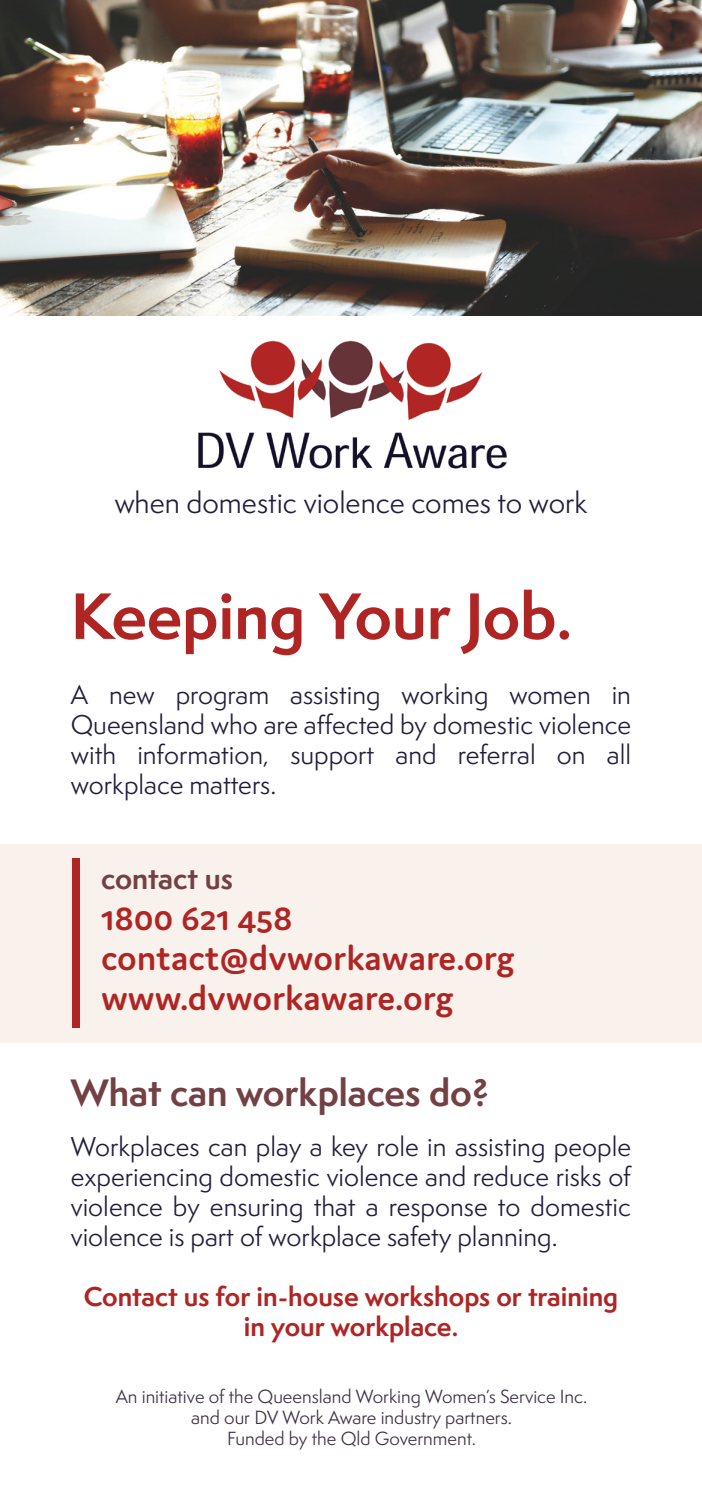
<style>
.page{position:relative;width:702px;height:1489px;background:#fff}
.page>*{position:absolute;margin:0;border:0;box-sizing:border-box;transform-origin:0 0}
.t1{font:700 60px "Semplicita Pro";color:#af2524}
.t2{font:600 37.5px "Domus";color:#af2524}
.t3{font:700 35px "Semplicita Pro";color:#734144}
.t4{font:27.5px "Semplicita Pro";color:#211d3d}
.t5{font:700 27.5px "Semplicita Pro";color:#734144}
.t6{font:25px/30px "Semplicita Pro";color:#211d3d;text-align:justify}
.t7{font:700 25px/30px "Semplicita Pro";color:#af2524;text-align:center}
.t8{font:17.5px "Semplicita Pro";color:#3c3042}
</style>
<div class="page">
<div style="left:0;top:843px;width:702px;height:199px;background:#f8f1ec"></div>
<img style="left:198px;top:340px;width:309px;height:129px">
<img style="left:0;top:0;width:702px;height:315px">
<div style="left:72px;top:858px;width:8px;height:169px;background:#af2524"></div>
<p class="t4" style="left:115px;top:483px;width:474px">when domestic violence comes to work</p>
<p class="t1" style="left:71px;top:571px;width:502px">Keeping Your Job.</p>
<p class="t6" style="left:71px;top:679px;width:561px">A new program assisting working women in Queensland who are affected by domestic violence with information, support and referral on all workplace matters.</p>
<p class="t5" style="left:101px;top:858px;width:133px">contact us</p>
<p class="t2" style="left:101px;top:896px;width:193px">1800 621 458</p>
<p class="t2" style="left:101px;top:936px;width:415px">contact@dvworkaware.org</p>
<p class="t2" style="left:101px;top:976px;width:354px">www.dvworkaware.org</p>
<p class="t3" style="left:71px;top:1066px;width:420px">What can workplaces do?</p>
<p class="t6" style="left:71px;top:1131px;width:561px">Workplaces can play a key role in assisting people experiencing domestic violence and reduce risks of violence by ensuring that a response to domestic violence is part of workplace safety planning.</p>
<p class="t7" style="left:84px;top:1281px;width:536px">Contact us for in-house workshops or training in your workplace.</p>
<p class="t8" style="left:116px;top:1383px;width:473px">An initiative of the Queensland Working Women’s Service Inc.</p>
<p class="t8" style="left:191px;top:1404px;width:322px">and our DV Work Aware industry partners.</p>
<p class="t8" style="left:227px;top:1425px;width:250px">Funded by the Qld Government.</p>
</div>
